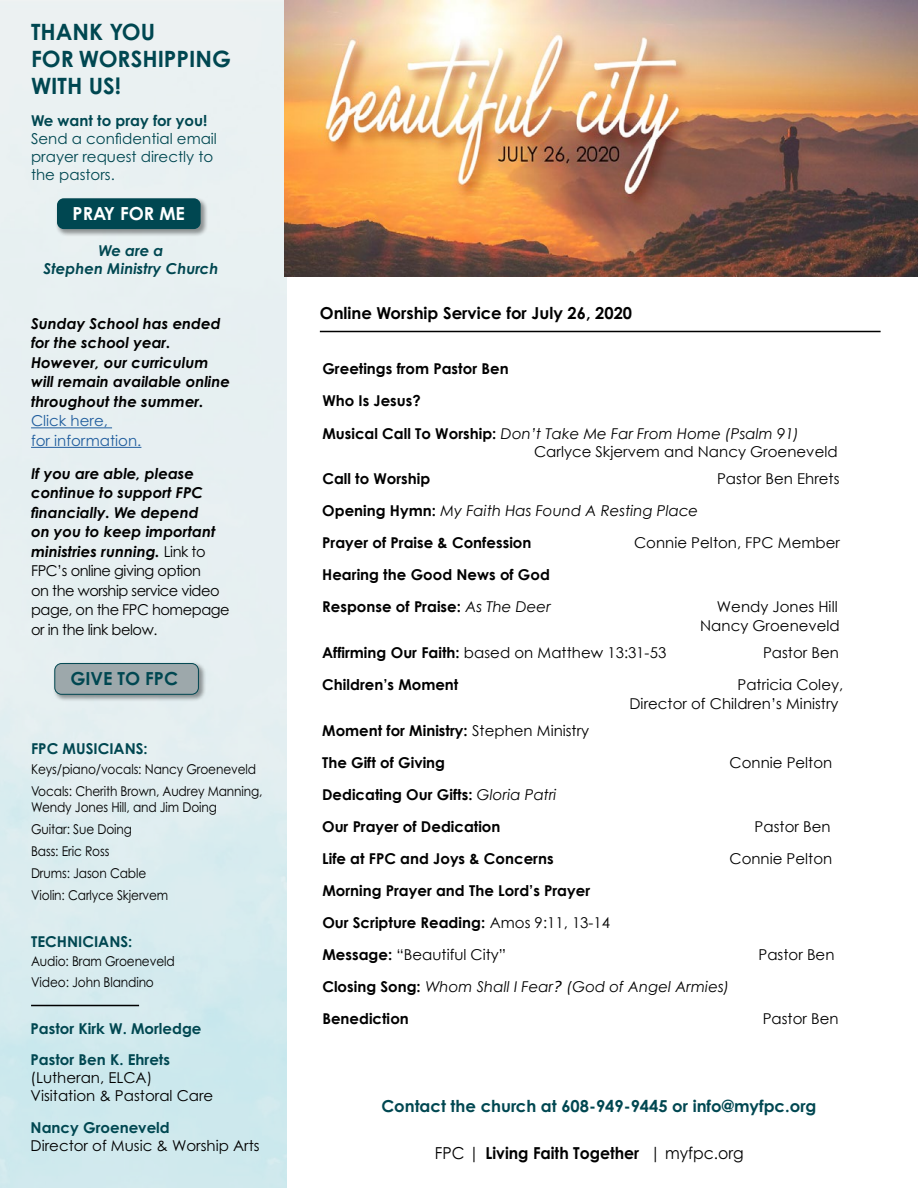
<style>
.page{position:relative;width:918px;height:1188px;background:#fff}
.page>*{position:absolute;margin:0;border:0;box-sizing:border-box;transform-origin:0 0}
.t1{font:700 22.5px/27px "Century Gothic Pro";color:#004751}
.t2{font:700 18px "Century Gothic Pro";color:#fff}
.t3{font:700 18px "Century Gothic Pro";color:#004751}
.t4{font:700 16.5px "Century Gothic Pro";color:#004751}
.t5{font:700 16.5px "Century Gothic Pro";color:#000}
.t6{font:700 16.5px "Century Gothic Pro";color:#000;scale:.95 1}
.t7{font:700 16.5px "Century Gothic";color:#000}
.t8{font:700 15px/32.1px "Century Gothic";color:#000}
.t9{font:italic 700 15px/19.5px "Century Gothic Pro";color:#000}
.t10{font:15px/18.3px "Century Gothic";color:#000;text-align:right}
.t11{font:700 15px/31.5px "Century Gothic Pro";color:#004751}
.t12{font:15px/18px "Century Gothic Pro";color:#000}
.t13{font:15px/18px "Century Gothic Pro";color:#004751}
.t14{font:italic 15px/31.8px "Century Gothic";color:#000}
.t15{font:italic 700 15px/18px "Century Gothic Pro";color:#004751;text-align:center}
.t16{font:15px/19.5px "Century Gothic Pro";color:#215e9e}
.t17{font:13.5px/21.9px "Century Gothic Pro";letter-spacing:-.01em;color:#000;scale:.9 1}
.s1{font-weight:400;font-style:normal}
.s2{font-weight:400;font-style:italic}
.s3{font-weight:700}
.s4{font-weight:400}
.s5{font-weight:700;font-style:normal}
.s6{font-family:"Verdana"}
</style>
<div class="page">
<img style="left:0;top:0;width:286px;height:1188px">
<hr style="left:31px;top:1005px;width:108px;height:1px;background:#000">
<hr style="left:31px;top:427px;width:81px;height:1px;background:#215e9e">
<hr style="left:31px;top:447px;width:110px;height:1px;background:#215e9e">
<hr style="left:320px;top:331px;width:561px;height:1px;background:#000">
<div style="left:55px;top:197px;width:153px;height:40px;background:#000;opacity:.4"></div>
<div style="left:57px;top:198px;width:144px;height:31px;background:#004751;border-radius:7px"></div>
<div style="left:53px;top:662px;width:154px;height:40px;background:#000;opacity:.4"></div>
<div style="left:55px;top:664px;width:143px;height:30px;background:#9da8ab;border-radius:7px"></div>
<div style="left:55px;top:663px;width:144px;height:32px;border:1px solid #004751;border-radius:7px"></div>
<img style="left:284px;top:0;width:634px;height:276px">
<h1 class="t1" style="left:31px;top:18px;width:201px">THANK YOU<br>FOR WORSHIPPING<br>WITH US!</h1>
<p class="t11" style="left:31px;top:104px;width:178px">We want to pray for you!</p>
<p class="t13" style="left:31px;top:129px;width:187px">Send a confidential email prayer request directly to the pastors.</p>
<p class="t2" style="left:73px;top:202px;width:114px">PRAY FOR ME</p>
<p class="t15" style="left:44px;top:241px;width:176px">We are a<br>Stephen Ministry Church</p>
<p class="t9" style="left:31px;top:313px;width:201px">Sunday School has ended for the school year.<br>However, our curriculum will remain available online throughout the summer.</p>
<p class="t16" style="left:31px;top:411px;width:112px">Click here,<br>for information.</p>
<p class="t9" style="left:31px;top:463px;width:200px">If you are able, please continue to support FPC financially. We depend<br>on you to keep important ministries running. <span class="s1">Link to<br>FPC’s online giving option<br>on the worship service video page, on the FPC homepage or in the link below.</span></p>
<p class="t3" style="left:70px;top:668px;width:109px">GIVE TO FPC</p>
<p class="t11" style="left:31px;top:733px;width:118px">FPC MUSICIANS:</p>
<p class="t17" style="left:31px;top:758px;width:259px">Keys/piano/vocals: Nancy Groeneveld<br>Vocals: Cherith Brown, Audrey Manning,</p>
<p class="t17" style="left:31px;top:796px;width:208px">Wendy Jones Hill, and Jim Doing<br>Guitar: Sue Doing<br>Bass: Eric Ross<br>Drums: Jason Cable<br>Violin: Carlyce Skjervem</p>
<p class="t11" style="left:31px;top:925px;width:103px">TECHNICIANS:</p>
<p class="t17" style="left:31px;top:951px;width:161px;line-height:20.9px">Audio: Bram Groeneveld<br>Video: John Blandino</p>
<p class="t11" style="left:31px;top:1012px;width:173px">Pastor Kirk W. Morledge<br>Pastor Ben K. Ehrets</p>
<p class="t12" style="left:31px;top:1068px;width:184px">(Lutheran, ELCA)<br>Visitation &amp; Pastoral Care</p>
<p class="t11" style="left:31px;top:1111px;width:141px">Nancy Groeneveld</p>
<p class="t12" style="left:31px;top:1136px;width:231px">Director of Music &amp; Worship Arts</p>
<p class="t7" style="left:448px;top:297px;width:295px">Online Sunday Worship, July 26, 2020</p>
<p class="t5" style="left:320px;top:303px;width:314px">Online Worship Service for July 26, 2020</p>
<p class="t8" style="left:322px;top:352px;width:478px">Greetings from Pastor Ben<br>Who Is Jesus?<br>Musical Call To Worship: <span class="s2">Don’t Take Me Far From Home (Psalm 91)</span></p>
<p class="t10" style="left:534px;top:442px;width:305px">Carlyce Skjervem and Nancy Groeneveld</p>
<p class="t8" style="left:322px;top:462px;width:110px">Call to Worship</p>
<p class="t10" style="left:717px;top:470px;width:124px">Pastor Ben Ehrets</p>
<p class="t8" style="left:322px;top:494px;width:378px">Opening Hymn: <span class="s2">My Faith Has Found A Resting Place<br></span>Prayer of Praise &amp; Confession</p>
<p class="t10" style="left:634px;top:534px;width:207px">Connie Pelton, FPC Member</p>
<p class="t8" style="left:322px;top:558px;width:230px">Hearing the Good News of God<br>Response of Praise: <span class="s2">As The Deer</span></p>
<p class="t10" style="left:700px;top:598px;width:141px">Wendy Jones Hill<br>Nancy Groeneveld</p>
<p class="t10" style="left:322px;top:643px;width:346px"><span class="s3">Affirming Our Faith:</span> based on Matthew 13:31-53</p>
<p class="t10" style="left:763px;top:643px;width:77px">Pastor Ben</p>
<p class="t8" style="left:322px;top:668px;width:138px">Children’s Moment</p>
<p class="t10" style="left:629px;top:675px;width:215px;text-align:left;text-indent:108px">Patricia Coley,<br>Director of Children’s Ministry</p>
<p class="t8" style="left:322px;top:714px;width:269px">Moment for Ministry: <span class="s4">Stephen Ministry<br></span>The Gift of Giving</p>
<p class="t10" style="left:730px;top:753px;width:104px">Connie Pelton</p>
<p class="t8" style="left:322px;top:778px;width:236px">Dedicating Our Gifts: <span class="s2">Gloria Patri<br></span>Our Prayer of Dedication</p>
<p class="t10" style="left:755px;top:817px;width:78px">Pastor Ben</p>
<p class="t8" style="left:322px;top:842px;width:233px">Life at FPC and Joys &amp; Concerns</p>
<p class="t10" style="left:730px;top:849px;width:104px">Connie Pelton</p>
<p class="t8" style="left:322px;top:873px;width:289px">Morning Prayer and The Lord’s Prayer<br>Our Scripture Reading: <span class="s4">Amos 9:11, 13-14<br></span>Message: <span class="s4">“Beautiful City”</span></p>
<p class="t10" style="left:759px;top:945px;width:77px">Pastor Ben</p>
<p class="t14" style="left:322px;top:970px;width:409px"><span class="s5">Closing Song:</span> Whom Shall I Fear<span class="s6">?</span> (God of Angel Armies)<br><span class="s5">Benediction</span></p>
<p class="t10" style="left:763px;top:1009px;width:77px">Pastor Ben</p>
<p class="t4" style="left:381px;top:1095px;width:437px">Contact the church at 608-949-9445 or info@myfpc.org</p>
<p class="t6" style="left:435px;top:1143px;width:327px"><span class="s4">FPC |</span> Living Faith Together <span class="s4">| myfpc.org</span></p>
</div>
